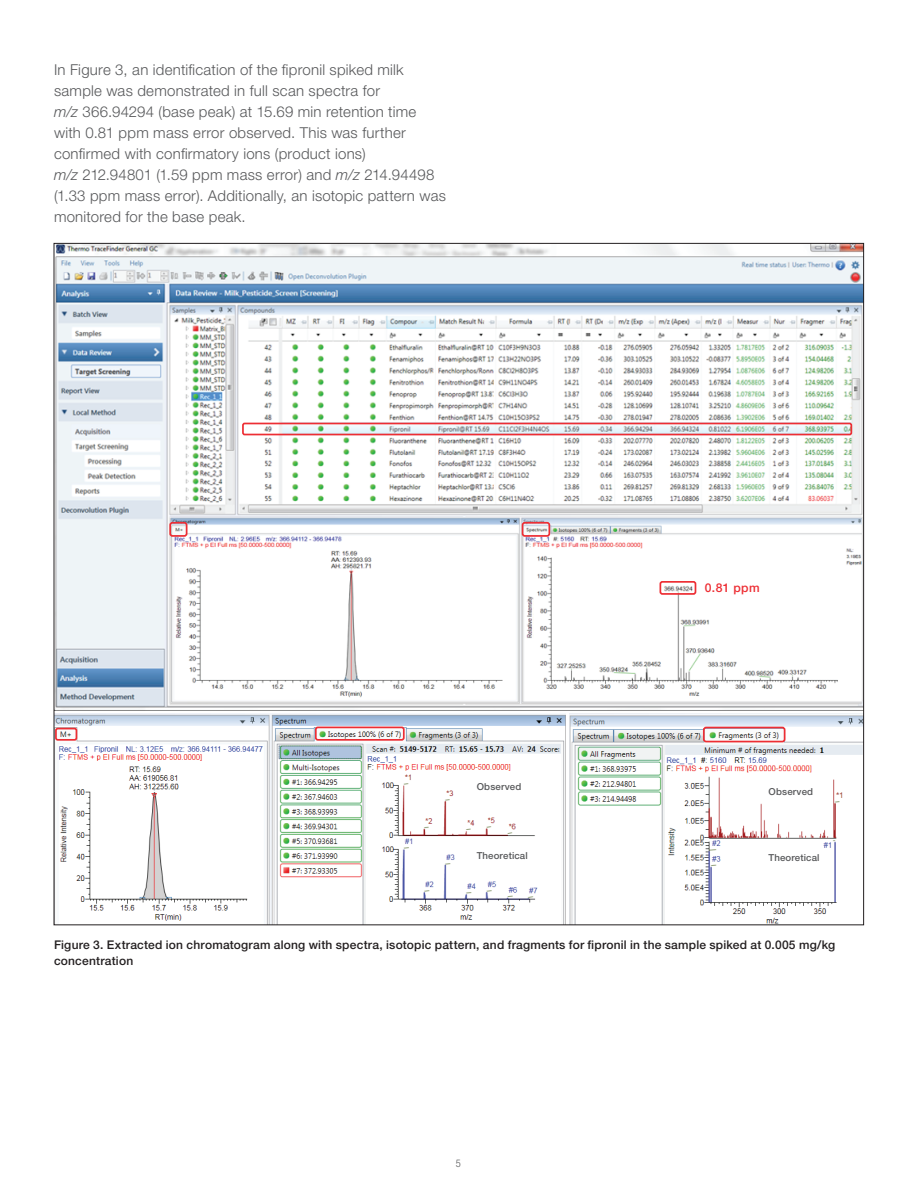
<style>
.page{position:relative;width:918px;height:1188px;background:#fff}
.page>*{position:absolute;margin:0;border:0;box-sizing:border-box;transform-origin:0 0}
.t1{font:300 15px/21px "Helvetica Neue LTW1 G";letter-spacing:.015em;color:#57585a}
.t2{font:500 12.15px "Helvetica Neue LTW1 G";color:#ed2e34}
.t3{font:500 12px/15.8px "Helvetica Neue LTW1 G";letter-spacing:.02em;color:#231f20}
.t4{font:300 condensed 10.5px "Helvetica Neue LTW1 G";color:#57585a}
.t5{font:500 9.6px "Helvetica Neue LTW1 G";letter-spacing:.015em;color:#57585a}
.s1{font-style:italic}
</style>
<div class="page">
<img style="left:56px;top:245px;width:806px;height:465px">
<div style="left:169px;top:522px;width:18px;height:15px;border:2px solid #ed2e34;border-radius:2px"></div>
<div style="left:522px;top:522px;width:28px;height:15px;border:2px solid #ed2e34;border-radius:2px"></div>
<div style="left:242px;top:423px;width:610px;height:12px;border:2px solid #ed2e34;border-radius:2px"></div>
<div style="left:660px;top:581px;width:36px;height:14px;border:2px solid #ed2e34;border-radius:2px"></div>
<img style="left:56px;top:713px;width:510px;height:210px">
<div style="left:475px;top:778px;width:56px;height:16px;background:#fff"></div>
<div style="left:471px;top:846px;width:60px;height:17px;background:#fff"></div>
<div style="left:315px;top:727px;width:90px;height:14px;border:2px solid #ed2e34;border-radius:2px"></div>
<div style="left:55px;top:728px;width:22px;height:13px;border:2px solid #ed2e34;border-radius:2px"></div>
<img style="left:569px;top:714px;width:293px;height:209px">
<div style="left:703px;top:727px;width:83px;height:15px;border:2px solid #ed2e34;border-radius:2px"></div>
<p class="t1" style="left:54px;top:59px;width:393px">In Figure 3, an identification of the fipronil spiked milk sample was demonstrated in full scan spectra for<br><span class="s1">m/z</span> 366.94294 (base peak) at 15.69 min retention time with 0.81 ppm mass error observed. This was further confirmed with confirmatory ions (product ions)<br><span class="s1">m/z</span> 212.94801 (1.59 ppm mass error) and <span class="s1">m/z</span> 214.94498 (1.33 ppm mass error). Additionally, an isotopic pattern was monitored for the base peak.</p>
<p class="t5" style="left:477px;top:781px;width:46px">Observed</p>
<p class="t5" style="left:477px;top:850px;width:53px">Theoretical</p>
<p class="t2" style="left:705px;top:581px;width:56px">0.81 ppm</p>
<p class="t5" style="left:769px;top:786px;width:46px">Observed</p>
<p class="t5" style="left:769px;top:851px;width:53px">Theoretical</p>
<p class="t3" style="left:54px;top:937px;width:783px">Figure 3. Extracted ion chromatogram along with spectra, isotopic pattern, and fragments for fipronil in the sample spiked at 0.005 mg/kg concentration</p>
<p class="t4" style="left:456px;top:1157px;width:7px">5</p>
</div>
